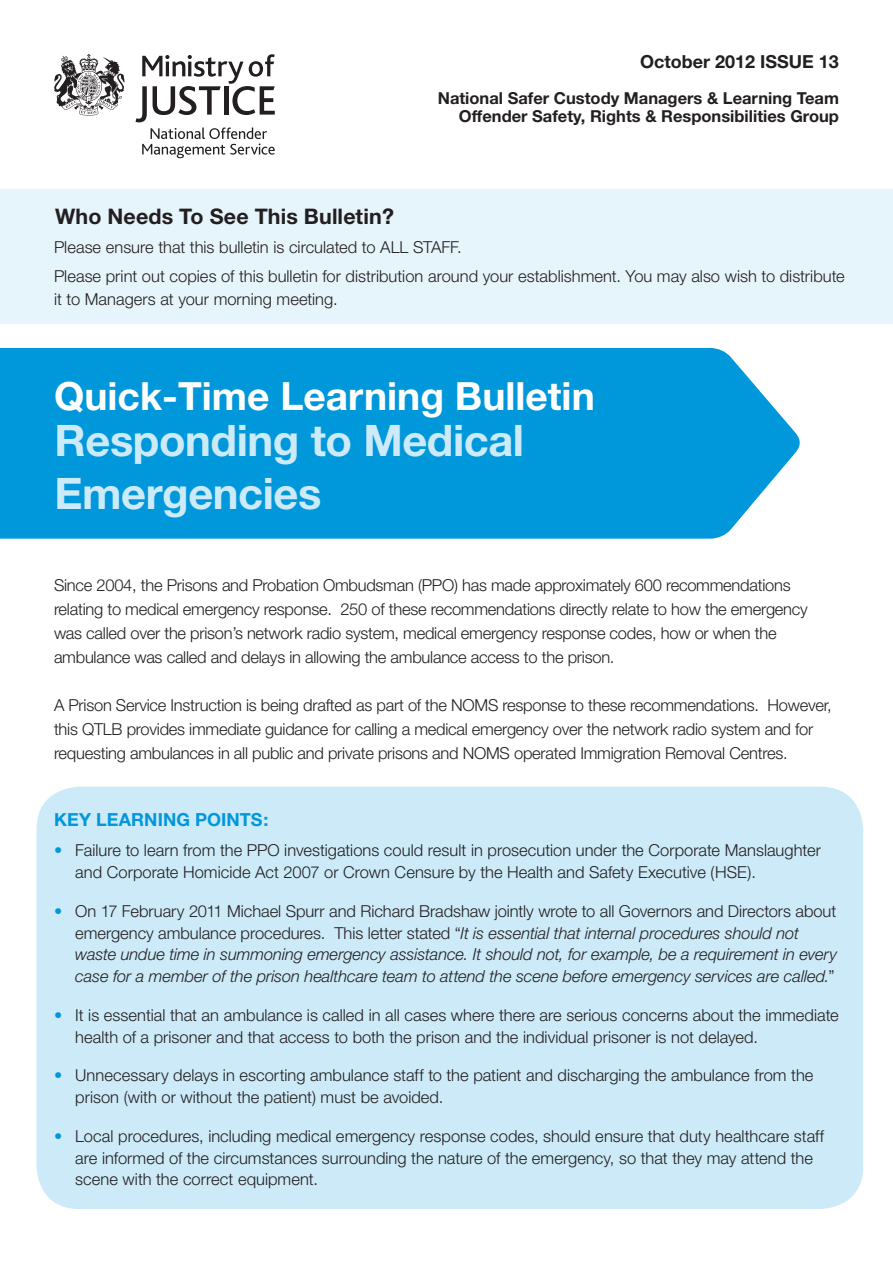
<style>
.page{position:relative;width:893px;height:1263px;background:#fff}
.page>*{position:absolute;margin:0;border:0;box-sizing:border-box;transform-origin:0 0}
.return{font:700 43.5px/52.2px "Helvetica Neue";letter-spacing:-.01em;color:#cceaf8}
.t1{font:700 39px "Helvetica Neue";color:#fff}
.return-2{font:700 21.45px "Helvetica Neue";letter-spacing:.005em;color:#231f20}
.A_head{font:700 18px "Helvetica Neue";letter-spacing:.005em;color:#0098db}
.t2{font:700 18px "Helvetica Neue";color:#231f20}
.bullets{font:300 16.5px/24px "Helvetica Neue";letter-spacing:-.01em;color:#231f20}
.bullets-2{font:italic 300 16.5px/21.8px "Helvetica Neue";letter-spacing:-.005em;color:#231f20}
.Body{font:300 16.5px/22.5px "Helvetica Neue";color:#231f20}
.t3{font:700 16.5px "Helvetica Neue";color:#231f20}
.s1{color:#0098db}
.s2{font-style:normal;color:#0098db}
.s3{font-style:normal}
</style>
<div class="page">
<div style="left:36px;top:787px;width:827px;height:422px;background:#cceaf8;border-radius:43px"></div>
<svg style="left:142px;top:128px;width:133px;height:30px"></svg>
<svg style="left:136px;top:54px;width:139px;height:68px"></svg>
<svg style="left:54px;top:54px;width:71px;height:62px"></svg>
<div style="left:0;top:348px;width:800px;height:191px;background:#0098db"></div>
<div style="left:0;top:189px;width:893px;height:135px;background:#e6f5fb"></div>
<p class="t2" style="left:640px;top:51px;width:200px">October 2012 ISSUE 13</p>
<p class="t3" style="left:438px;top:88px;width:403px">National Safer Custody Managers &amp; Learning Team</p>
<p class="t3" style="left:459px;top:106px;width:382px">Offender Safety, Rights &amp; Responsibilities Group</p>
<p class="return-2" style="left:55px;top:203px;width:340px">Who Needs To See This Bulletin?</p>
<p class="Body" style="left:54px;top:235px;width:409px">Please ensure that this bulletin is circulated to ALL STAFF.</p>
<p class="Body" style="left:54px;top:265px;width:792px">Please print out copies of this bulletin for distribution around your establishment. You may also wish to distribute it to Managers at your morning meeting.</p>
<p class="t1" style="left:54px;top:372px;width:542px">Quick-Time Learning Bulletin</p>
<p class="return" style="left:55px;top:414px;width:471px">Responding to Medical<br>Emergencies</p>
<p class="bullets" style="left:54px;top:572px;width:755px">Since 2004, the Prisons and Probation Ombudsman (PPO) has made approximately 600 recommendations relating to medical emergency response. 250 of these recommendations directly relate to how the emergency was called over the prison’s network radio system, medical emergency response codes, how or when the ambulance was called and delays in allowing the ambulance access to the prison.</p>
<p class="bullets" style="left:54px;top:692px;width:779px">A Prison Service Instruction is being drafted as part of the NOMS response to these recommendations. However, this QTLB provides immediate guidance for calling a medical emergency over the network radio system and for requesting ambulances in all public and private prisons and NOMS operated Immigration Removal Centres.</p>
<p class="A_head" style="left:54px;top:808px;width:216px">KEY LEARNING POINTS:</p>
<p class="bullets" style="left:75px;top:839px;width:747px;line-height:21.8px;text-indent:-21px"><span class="s1">•</span> Failure to learn from the PPO investigations could result in prosecution under the Corporate Manslaughter and Corporate Homicide Act 2007 or Crown Censure by the Health and Safety Executive (HSE).</p>
<p class="bullets-2" style="left:75px;top:900px;width:763px;text-indent:-21px"><span class="s2">•</span> <span class="s3">On 17 February 2011 Michael Spurr and Richard Bradshaw jointly wrote to all Governors and Directors about emergency ambulance procedures. This letter stated “</span>It is essential that internal procedures should not waste undue time in summoning emergency assistance. It should not, for example, be a requirement in every case for a member of the prison healthcare team to attend the scene before emergency services are called.<span class="s3">”</span></p>
<p class="bullets" style="left:75px;top:1004px;width:765px;line-height:21.8px;text-indent:-21px"><span class="s1">•</span> It is essential that an ambulance is called in all cases where there are serious concerns about the immediate health of a prisoner and that access to both the prison and the individual prisoner is not delayed.</p>
<p class="bullets" style="left:75px;top:1064px;width:740px;line-height:21.8px;text-indent:-21px"><span class="s1">•</span> Unnecessary delays in escorting ambulance staff to the patient and discharging the ambulance from the prison (with or without the patient) must be avoided.</p>
<p class="bullets" style="left:75px;top:1125px;width:750px;line-height:21.8px;text-indent:-21px"><span class="s1">•</span> Local procedures, including medical emergency response codes, should ensure that duty healthcare staff are informed of the circumstances surrounding the nature of the emergency, so that they may attend the scene with the correct equipment.</p>
</div>
